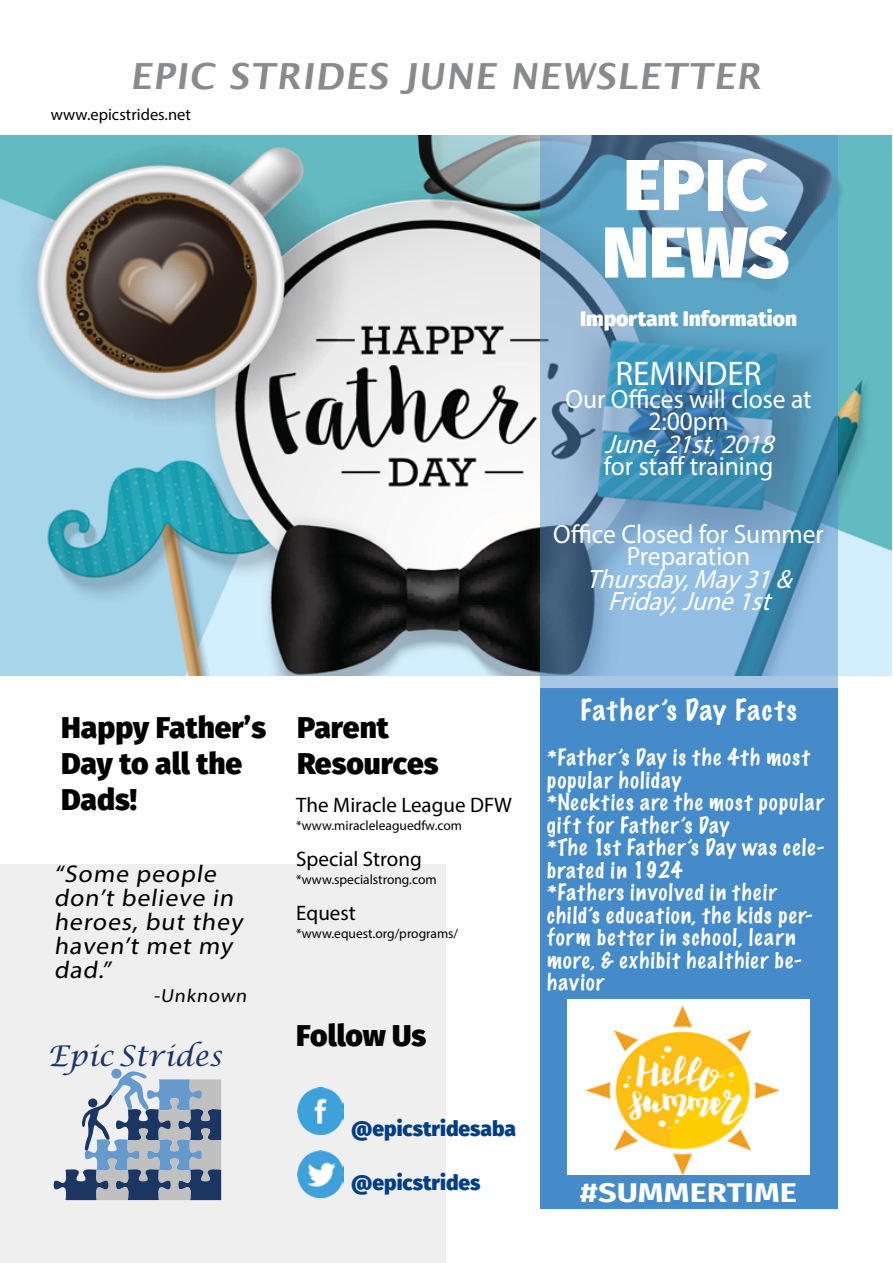
<style>
.page{position:relative;width:893px;height:1263px;background:#fff}
.page>*{position:absolute;margin:0;border:0;box-sizing:border-box;transform-origin:0 0}
.t1{font:800 72px/67.5px "Fira Sans";color:#fff}
.t2{font:700 36px "Lucida Grande";color:#888a8c}
.t3{font:34.35px "Myriad Pro";color:#fff;scale:.96 1}
.t4{font:800 30px/36px "Fira Sans";color:#000}
.t5{font:italic 28.5px "Lucida Calligraphy";color:#1c3664}
.t6{font:100 27px "Marker Felt";letter-spacing:.055em;color:#fff;scale:1.04 1}
.t7{font:700 27px "Fira Sans";color:#fff;scale:1.21 1}
.t8{font:26.55px/22.5px "Myriad Pro";color:#fff;text-align:center;scale:.96 1}
.t9{font:italic 26.55px/22.5px "Myriad Pro";color:#fff;text-align:center;scale:.96 1}
.t10{font:24.3px/24px "Myriad Pro";color:#000;scale:1.06 1}
.t11{font:100 21px/22.5px "Marker Felt";letter-spacing:.08em;color:#fff}
.t12{font:21px "Myriad Pro";color:#000}
.t13{font:800 21px "Fira Sans";color:#003e84}
.t14{font:800 21px "Fira Sans";color:#fff}
.t15{font:18.9px "Myriad Pro";color:#000;scale:1.06 1}
.t16{font:16.5px "Myriad Pro";color:#000}
.t17{font:13.5px "Myriad Pro";color:#000}
</style>
<div class="page">
<div style="left:0;top:864px;width:446px;height:399px;background:#efeff0"></div>
<img style="left:297px;top:1151px;width:47px;height:46px">
<img style="left:297px;top:1088px;width:46px;height:46px">
<div style="left:540px;top:688px;width:297px;height:521px;background:#458bc9"></div>
<img style="left:567px;top:999px;width:242px;height:176px">
<img style="left:0;top:135px;width:891px;height:540px">
<svg style="left:54px;top:1069px;width:167px;height:131px"></svg>
<svg style="left:540px;top:135px;width:297px;height:553px;background:#689dbf"></svg>
<h2 class="t2" style="left:130px;top:47px;width:640px">EPIC STRIDES J UNE NEWSLETTER</h2>
<p class="t16" style="left:51px;top:105px;width:142px">www.epicstrides.net</p>
<h1 class="t1" style="left:602px;top:151px;width:189px">EPIC<br>NEWS</h1>
<p class="t14" style="left:580px;top:304px;width:219px">Important Information</p>
<h3 class="t3" style="left:615px;top:352px;width:154px">REMINDER</h3>
<p class="t8" style="left:565px;top:387px;width:258px">Our Offices will close at<br>2:00pm</p>
<p class="t9" style="left:604px;top:432px;width:186px">June,21st,2018</p>
<p class="t8" style="left:604px;top:455px;width:178px">for staff training</p>
<p class="t8" style="left:553px;top:522px;width:284px">Office Closed for Summer<br>Preparation</p>
<p class="t9" style="left:586px;top:567px;width:224px">Thursday,May31&amp;<br>Friday,June1st</p>
<h3 class="t4" style="left:61px;top:710px;width:207px">Happy Father’s<br>Day to all the<br>Dads!</h3>
<p class="t10" style="left:54px;top:861px;width:183px">“Some people don’t believe in heroes, but they haven’t met my dad.”</p>
<p class="t15" style="left:154px;top:984px;width:92px">-Unknown</p>
<h3 class="t5" style="left:48px;top:1039px;width:176px">Epic Strides</h3>
<h3 class="t4" style="left:297px;top:710px;width:143px">Parent<br>Resources</h3>
<p class="t12" style="left:296px;top:792px;width:217px">The Miracle League DFW</p>
<p class="t17" style="left:296px;top:817px;width:167px">*www.miracleleaguedfw.com</p>
<p class="t12" style="left:296px;top:846px;width:127px">Special Strong</p>
<p class="t17" style="left:296px;top:871px;width:142px">*www.specialstrong.com</p>
<p class="t12" style="left:296px;top:900px;width:61px">Equest</p>
<p class="t17" style="left:296px;top:925px;width:163px">*www.equest.org/programs/</p>
<h3 class="t4" style="left:296px;top:1018px;width:132px">Follow Us</h3>
<p class="t13" style="left:351px;top:1114px;width:167px">@epicstridesaba</p>
<p class="t13" style="left:351px;top:1168px;width:131px">@epicstrides</p>
<p class="t6" style="left:580px;top:688px;width:210px">Father’s Day Facts</p>
<p class="t11" style="left:547px;top:745px;width:280px">*Father’s Day is the 4th most popular holiday<br>*Neckties are the most popular gift for Father’s Day<br>*The 1st Father’s Day was cele&shy;brated in 1924<br>*Fathers involved in their child’s education, the kids per&shy;form better in school, learn more, &amp; exhibit healthier be&shy;havior</p>
<p class="t7" style="left:580px;top:1173px;width:181px">#SUMMERTIME</p>
</div>
